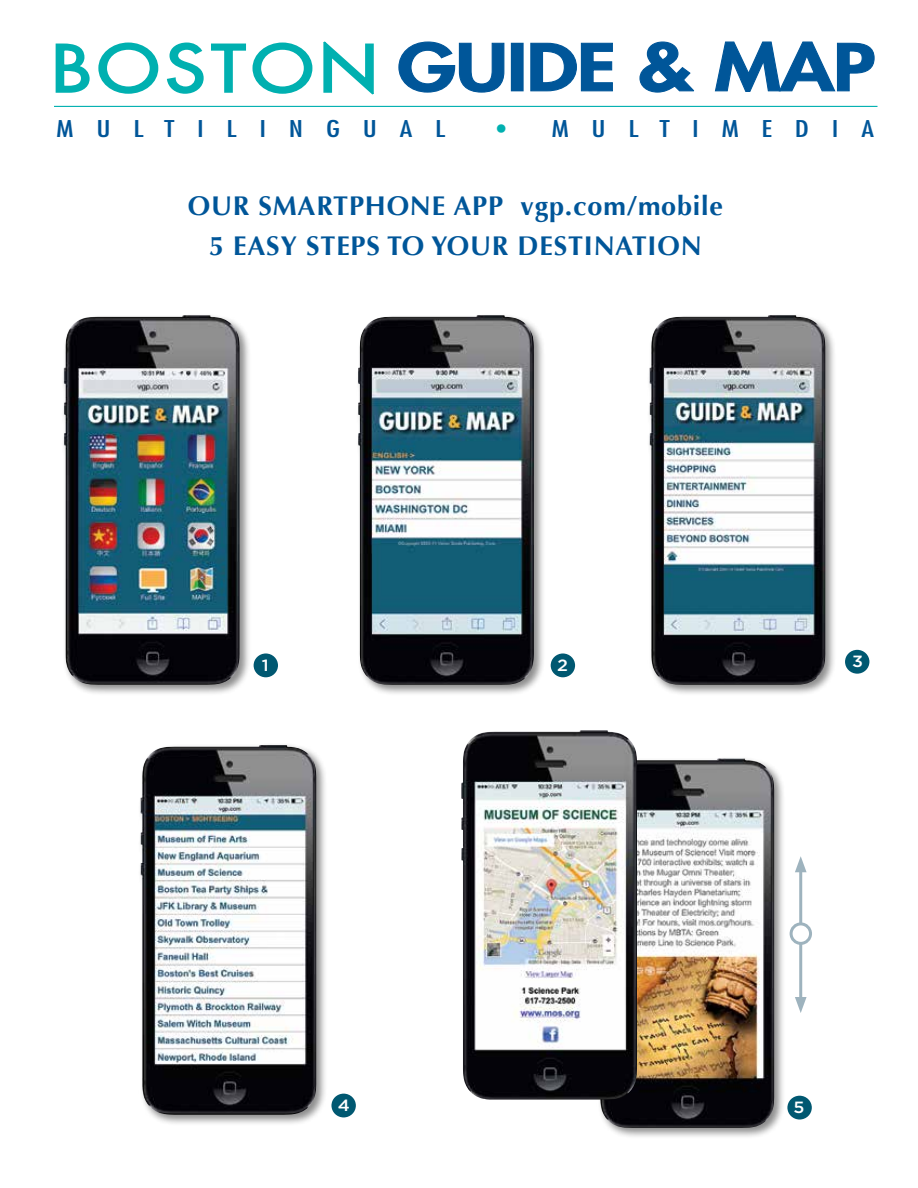
<style>
.page{position:relative;width:918px;height:1188px;background:#fff}
.page>*{position:absolute;margin:0;border:0;box-sizing:border-box;transform-origin:0 0}
.t1{font:800 63px "Futura";letter-spacing:-.01em;color:#005699;scale:1.26 1}
.t2{font:63px "Futura";color:#00b0b0;scale:1.17 1}
.t3{font:700 27px/40.5px "Optima";letter-spacing:.03em;color:#005699;text-align:center}
.t4{font:condensed 22.5px "Futura";letter-spacing:.75em;color:#005699;scale:1.35 1}
.t5{font:500 16.2px "Gotham";color:#fff;scale:1.09 1}
.s1{color:#00b0b0}
</style>
<div class="page">
<svg style="left:398px;top:41px;width:107px;height:52px"></svg>
<div style="left:511px;top:43px;width:13px;height:48px;border:1px solid #005699"></div>
<svg style="left:530px;top:42px;width:83px;height:50px"></svg>
<svg style="left:639px;top:41px;width:55px;height:52px"></svg>
<svg style="left:714px;top:41px;width:161px;height:51px"></svg>
<svg style="left:55px;top:43px;width:35px;height:50px"></svg>
<svg style="left:98px;top:42px;width:61px;height:52px"></svg>
<svg style="left:166px;top:42px;width:147px;height:52px"></svg>
<svg style="left:323px;top:41px;width:51px;height:54px"></svg>
<hr style="left:54px;top:106px;width:824px;height:1px;background:#00b0b0">
<div style="left:138px;top:743px;width:190px;height:384px;background:#000;opacity:.45"></div>
<img style="left:140px;top:745px;width:176px;height:370px">
<div style="left:356px;top:313px;width:190px;height:384px;background:#000;opacity:.45"></div>
<img style="left:358px;top:315px;width:176px;height:370px">
<div style="left:647px;top:313px;width:190px;height:384px;background:#000;opacity:.45"></div>
<img style="left:649px;top:315px;width:176px;height:370px">
<div style="left:596px;top:756px;width:190px;height:384px;background:#000;opacity:.45"></div>
<img style="left:598px;top:758px;width:176px;height:370px">
<div style="left:786px;top:1095px;width:27px;height:26px;background:#005871;border-radius:50%"></div>
<div style="left:785px;top:1094px;width:29px;height:28px;border:2px solid #fff;border-radius:50%"></div>
<div style="left:330px;top:1093px;width:27px;height:25px;background:#005871;border-radius:50%"></div>
<div style="left:329px;top:1092px;width:29px;height:27px;border:2px solid #fff;border-radius:50%"></div>
<hr style="left:799px;top:936px;width:3px;height:67px;background:#9eb3be">
<svg style="left:795px;top:997px;width:12px;height:16px"></svg>
<hr style="left:799px;top:867px;width:3px;height:67px;background:#9eb3be">
<svg style="left:795px;top:856px;width:12px;height:16px"></svg>
<div style="left:791px;top:924px;width:20px;height:19px;background:#fff;border-radius:50%"></div>
<div style="left:790px;top:922px;width:22px;height:23px;border:3px solid #9eb3be;border-radius:50%"></div>
<img style="left:461px;top:730px;width:176px;height:370px">
<div style="left:844px;top:649px;width:26px;height:26px;background:#005871;border-radius:50%"></div>
<div style="left:843px;top:648px;width:28px;height:28px;border:2px solid #fff;border-radius:50%"></div>
<div style="left:550px;top:653px;width:26px;height:25px;background:#005871;border-radius:50%"></div>
<div style="left:549px;top:652px;width:28px;height:27px;border:2px solid #fff;border-radius:50%"></div>
<div style="left:253px;top:653px;width:26px;height:25px;background:#005871;border-radius:50%"></div>
<div style="left:252px;top:652px;width:28px;height:27px;border:2px solid #fff;border-radius:50%"></div>
<div style="left:61px;top:313px;width:190px;height:384px;background:#000;opacity:.45"></div>
<img style="left:64px;top:315px;width:176px;height:370px">
<h1 class="t2" style="left:52px;top:28px;width:47px">BOSTON</h1>
<h1 class="t1" style="left:398px;top:25px;width:381px">GUIDE &amp; MAP</h1>
<p class="t4" style="left:57px;top:114px;width:289px">MULTILINGUAL</p>
<p class="t4" style="left:497px;top:114px;width:281px"><span class="s1">•</span> MULTIMEDIA</p>
<p class="t3" style="left:188px;top:186px;width:537px">OUR SMARTPHONE APP VGP.COM/MOBILE<br>5 EASY STEPS TO YOUR DESTINATION</p>
<p class="t5" style="left:262px;top:656px;width:8px">1</p>
<p class="t5" style="left:557px;top:656px;width:11px">2</p>
<p class="t5" style="left:852px;top:653px;width:12px">3</p>
<p class="t5" style="left:338px;top:1096px;width:13px">4</p>
<p class="t5" style="left:794px;top:1098px;width:12px">5</p>
</div>
